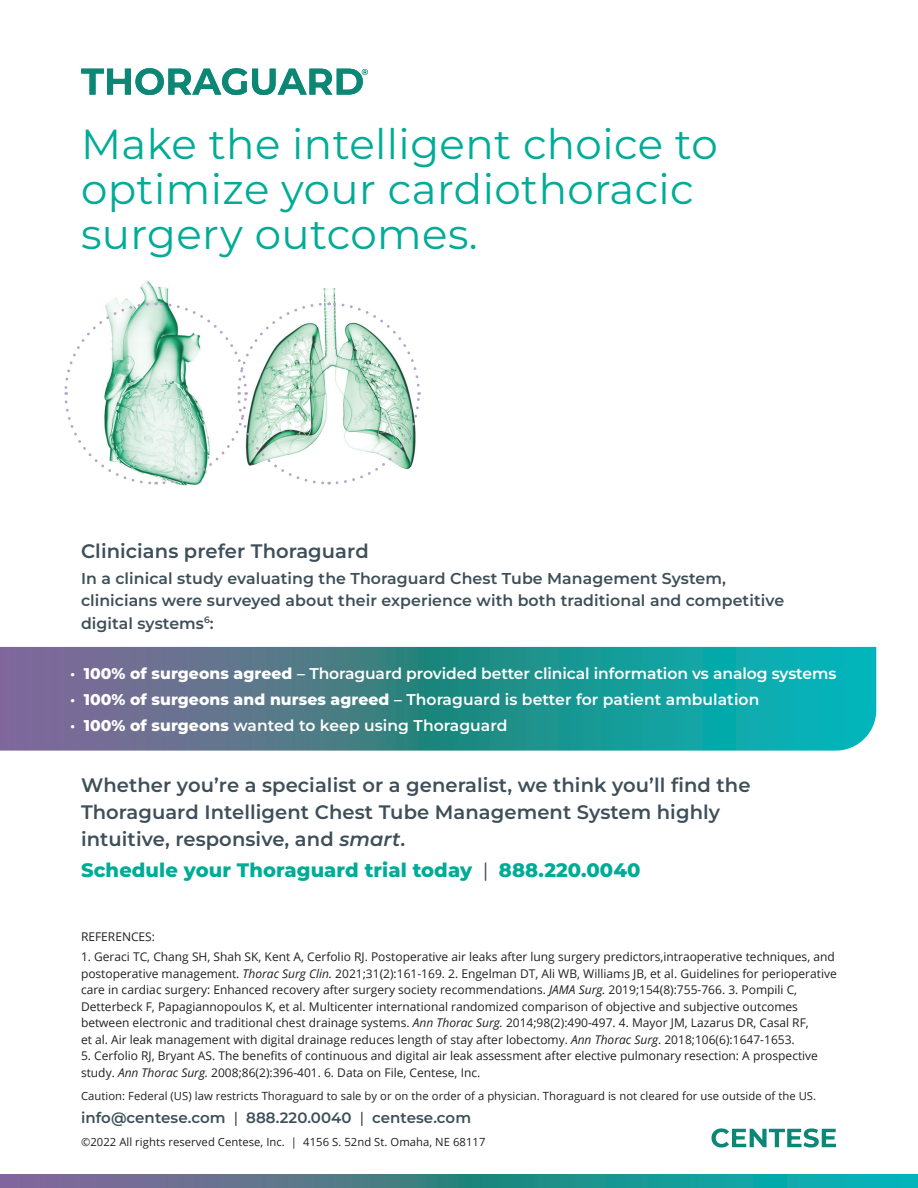
<style>
.page{position:relative;width:918px;height:1188px;background:#fff}
.page>*{position:absolute;margin:0;border:0;box-sizing:border-box;transform-origin:0 0}
.t1{font:42px/45px "Montserrat";letter-spacing:.01em;color:#00ac96}
.t2{font:600 19.5px/27px "Montserrat";letter-spacing:.005em;color:#3e4f59}
.t3{font:800 19.5px "Montserrat";letter-spacing:.005em;color:#00ac96}
.t4{font:600 15.75px/22.5px "Montserrat";letter-spacing:.005em;color:#3e4f59}
.t5{font:600 15.6px "Montserrat";letter-spacing:-.005em;color:#fff}
.t6{font:600 15px "Montserrat";letter-spacing:.005em;color:#3e4f59}
.t7{font:12px/16.5px "Open Sans";color:#231f20}
.t8{font:11.25px "Open Sans";letter-spacing:.005em;color:#231f20}
.s1{font-weight:800}
.s2{font-style:italic}
.s3{font-weight:400;color:#3e4f59}
.s4{font-weight:400;color:#231f20}
</style>
<div class="page">
<svg style="left:0;top:647px;width:876px;height:104px;background:#388b96"></svg>
<svg style="left:0;top:1174px;width:918px;height:14px;background:#3a8895"></svg>
<img style="left:112px;top:281px;width:57px;height:20px">
<svg style="left:64px;top:301px;width:357px;height:185px"></svg>
<svg style="left:81px;top:68px;width:287px;height:27px"></svg>
<svg style="left:711px;top:1128px;width:125px;height:20px"></svg>
<p class="t1" style="left:81px;top:121px;width:638px">Make the intelligent choice to optimize your cardiothoracic surgery outcomes.</p>
<p class="t2" style="left:81px;top:537px;width:289px">Clinicians prefer Thoraguard</p>
<p class="t4" style="left:81px;top:566px;width:705px">In a clinical study evaluating the Thoraguard Chest Tube Management System, clinicians were surveyed about their experience with both traditional and competitive digital systems<sup>6</sup>:</p>
<p class="t5" style="left:70px;top:663px;width:768px">• <span class="s1">100% of surgeons agreed</span> – Thoraguard provided better clinical information vs analog systems</p>
<p class="t5" style="left:70px;top:689px;width:691px">• <span class="s1">100% of surgeons and nurses agreed</span> – Thoraguard is better for patient ambulation</p>
<p class="t5" style="left:70px;top:715px;width:439px">• <span class="s1">100% of surgeons</span> wanted to keep using Thoraguard</p>
<p class="t2" style="left:81px;top:771px;width:671px">Whether you’re a specialist or a generalist, we think you’ll find the<br>Thoraguard Intelligent Chest Tube Management System highly intuitive, responsive, and <span class="s2">smart</span>.</p>
<p class="t3" style="left:81px;top:857px;width:561px">Schedule your Thoraguard trial today <span class="s3">|</span> 888.220.0040</p>
<p class="t7" style="left:81px;top:928px;width:76px">REFERENCES:</p>
<p class="t7" style="left:81px;top:948px;width:757px">1. Geraci TC, Chang SH, Shah SK, Kent A, Cerfolio RJ. Postoperative air leaks after lung surgery predictors,intraoperative techniques, and postoperative management. <span class="s2">Thorac Surg Clin.</span> 2021;31(2):161-169. 2. Engelman DT, Ali WB, Williams JB, et al. Guidelines for perioperative care in cardiac surgery: Enhanced recovery after surgery society recommendations. <span class="s2">JAMA Surg.</span> 2019;154(8):755-766. 3. Pompili C, Detterbeck F, Papagiannopoulos K, et al. Multicenter international randomized comparison of objective and subjective outcomes between electronic and traditional chest drainage systems. <span class="s2">Ann Thorac Surg.</span> 2014;98(2):490-497. 4. Mayor JM, Lazarus DR, Casal RF,<br>et al. Air leak management with digital drainage reduces length of stay after lobectomy. <span class="s2">Ann Thorac Surg</span>. 2018;106(6):1647-1653.</p>
<p class="t7" style="left:81px;top:1047px;width:739px">5. Cerfolio RJ, Bryant AS. The benefits of continuous and digital air leak assessment after elective pulmonary resection: A prospective study. <span class="s2">Ann Thorac Surg.</span> 2008;86(2):396-401. 6. Data on File, Centese, Inc.</p>
<p class="t8" style="left:81px;top:1088px;width:737px">Caution: Federal (US) law restricts Thoraguard to sale by or on the order of a physician. Thoraguard is not cleared for use outside of the US.</p>
<p class="t6" style="left:81px;top:1108px;width:392px">info@centese.com <span class="s4">|</span> 888.220.0040 <span class="s4">|</span> centese.com</p>
<p class="t8" style="left:81px;top:1135px;width:406px">©2022 All rights reserved Centese, Inc. | 4156 S. 52nd St. Omaha, NE 68117</p>
</div>
